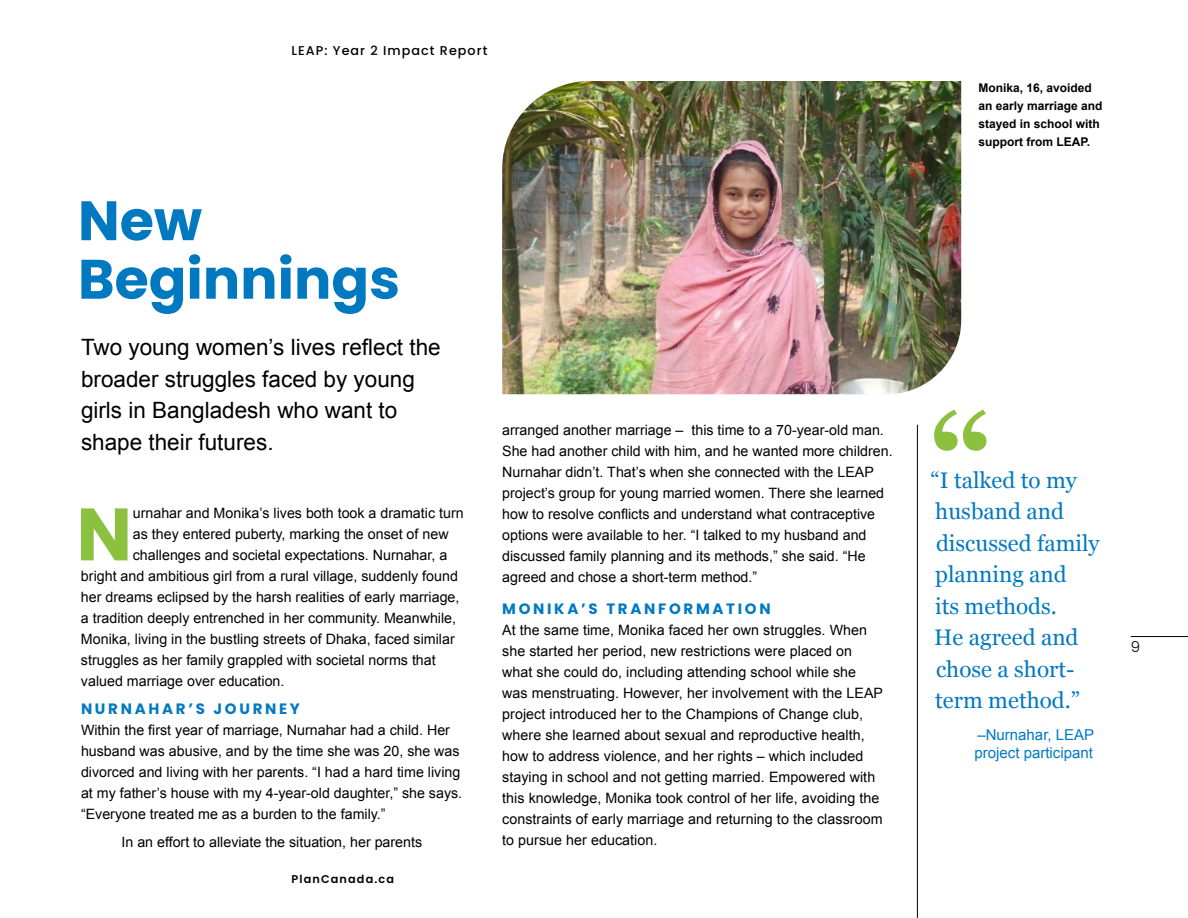
<style>
.page{position:relative;width:1188px;height:918px;background:#fff}
.page>*{position:absolute;margin:0;border:0;box-sizing:border-box;transform-origin:0 0}
.t1{font:700 120px "Georgia";color:#8bc13f}
.t2{font:700 74.1px "Poppins";color:#8bc13f}
.t3{font:700 55.5px/58.5px "Poppins";color:#0079c1}
.t4{font:22.5px/31.5px "Arial";color:#000}
.t5{font:22.5px/31.5px "Georgia";color:#0079c1}
.t6{font:700 15px "Poppins";letter-spacing:.18em;color:#0079c1}
.t7{font:15px/18px "Arial";color:#0079c1}
.t8{font:300 15px "Poppins";color:#000}
.t9{font:14.25px/21px "Arial";color:#000}
.t10{font:500 12.75px "Poppins";letter-spacing:.08em;color:#000}
.t11{font:700 12px/18px "Arial";color:#000}
.t12{font:600 11.25px "Poppins";letter-spacing:.1em;color:#000}
</style>
<div class="page">
<img style="left:502px;top:81px;width:459px;height:313px">
<hr style="left:917px;top:425px;width:1px;height:493px;background:#000">
<hr style="left:1131px;top:636px;width:57px;height:1px;background:#000">
<p class="t10" style="left:292px;top:43px;width:197px">LEAP: Year 2 Impact Report</p>
<h3 class="t3" style="left:78px;top:192px;width:324px">New<br>Beginnings</h3>
<h3 class="t4" style="left:81px;top:332px;width:361px">Two young women’s lives reflect the broader struggles faced by young girls in Bangladesh who want to shape their futures.</h3>
<h2 class="t2" style="left:76px;top:491px;width:57px">N</h2>
<p class="t9" style="left:133px;top:503px;width:332px">urnahar and Monika’s lives both took a dramatic turn</p>
<p class="t9" style="left:133px;top:524px;width:317px">as they entered puberty, marking the onset of new</p>
<p class="t9" style="left:133px;top:545px;width:316px">challenges and societal expectations. Nurnahar, a</p>
<p class="t9" style="left:81px;top:566px;width:378px">bright and ambitious girl from a rural village, suddenly found</p>
<p class="t9" style="left:81px;top:587px;width:380px">her dreams eclipsed by the harsh realities of early marriage,</p>
<p class="t9" style="left:81px;top:608px;width:377px">a tradition deeply entrenched in her community. Meanwhile,</p>
<p class="t9" style="left:81px;top:629px;width:375px">Monika, living in the bustling streets of Dhaka, faced similar</p>
<p class="t9" style="left:81px;top:650px;width:356px">struggles as her family grappled with societal norms that</p>
<p class="t9" style="left:81px;top:671px;width:205px">valued marriage over education.</p>
<p class="t6" style="left:81px;top:700px;width:221px">NURNAHAR’S JOURNEY</p>
<p class="t9" style="left:81px;top:720px;width:383px">Within the first year of marriage, Nurnahar had a child. Her husband was abusive, and by the time she was 20, she was divorced and living with her parents. “I had a hard time living at my father’s house with my 4-year-old daughter,” she says. “Everyone treated me as a burden to the family.”</p>
<p class="t9" style="left:121px;top:832px;width:302px">In an effort to alleviate the situation, her parents</p>
<p class="t12" style="left:292px;top:872px;width:104px">PlanCanada.ca</p>
<p class="t9" style="left:502px;top:420px;width:392px">arranged another marriage – this time to a 70-year-old man.<br>She had another child with him, and he wanted more children.<br>Nurnahar didn’t. That’s when she connected with the LEAP project’s group for young married women. There she learned how to resolve conflicts and understand what contraceptive options were available to her. “I talked to my husband and discussed family planning and its methods,” she said. “He agreed and chose a short-term method.”</p>
<p class="t6" style="left:502px;top:600px;width:270px">MONIKA’S TRANFORMATION</p>
<p class="t9" style="left:502px;top:620px;width:382px">At the same time, Monika faced her own struggles. When she started her period, new restrictions were placed on what she could do, including attending school while she was menstruating. However, her involvement with the LEAP project introduced her to the Champions of Change club, where she learned about sexual and reproductive health, how to address violence, and her rights – which included staying in school and not getting married. Empowered with this knowledge, Monika took control of her life, avoiding the constraints of early marriage and returning to the classroom to pursue her education.</p>
<p class="t11" style="left:978px;top:79px;width:126px">Monika, 16, avoided an early marriage and stayed in school with support from LEAP.</p>
<h1 class="t1" style="left:930px;top:367px;width:64px">“</h1>
<h3 class="t5" style="left:931px;top:463px;width:170px">“I talked to my husband and discussed family planning and<br>its methods.<br>He agreed and chose a short&shy;term method.”</h3>
<p class="t7" style="left:975px;top:725px;width:121px">–Nurnahar, LEAP project participant</p>
<p class="t8" style="left:1131px;top:638px;width:11px">9</p>
</div>
